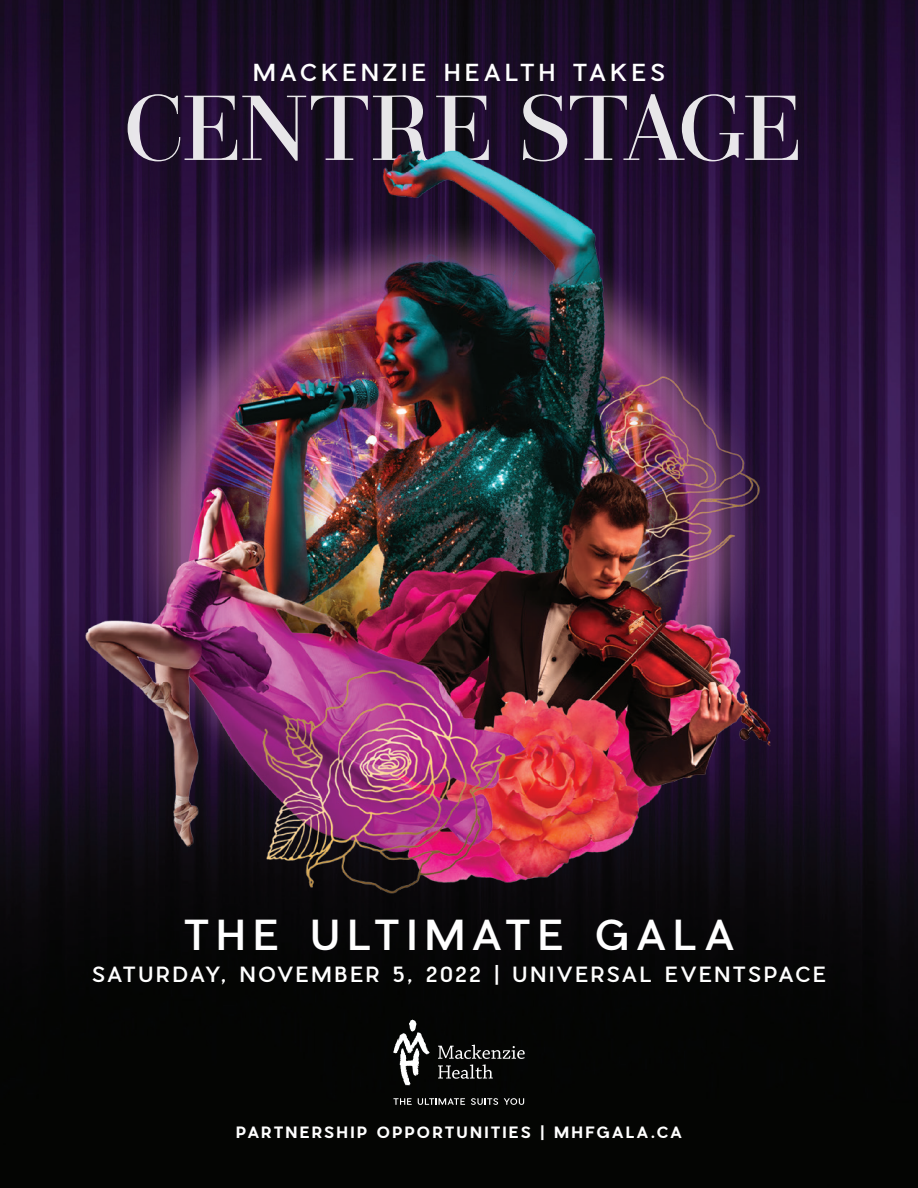
<style>
.page{position:relative;width:918px;height:1188px;background:#fff}
.page>*{position:absolute;margin:0;border:0;box-sizing:border-box;transform-origin:0 0}
.t1{font:91.8px "Didonesque";letter-spacing:-.025em;color:#fff}
.t2{font:500 40.5px "Pier Sans";letter-spacing:.195em;color:#fff}
.t3{font:500 22.95px "Pier Sans";letter-spacing:.195em;color:#fff}
.t4{font:500 20.55px "Pier Sans";letter-spacing:.135em;color:#fff}
.t5{font:700 15.3px "Pier Sans";letter-spacing:.15em;color:#fff}
</style>
<div class="page">
<img style="left:0;top:0;width:918px;height:1188px">
<svg style="left:393px;top:1098px;width:19px;height:7px"></svg>
<svg style="left:418px;top:1098px;width:47px;height:7px"></svg>
<svg style="left:471px;top:1098px;width:27px;height:7px"></svg>
<svg style="left:504px;top:1098px;width:20px;height:7px"></svg>
<svg style="left:393px;top:1019px;width:37px;height:66px"></svg>
<svg style="left:438px;top:1045px;width:87px;height:34px"></svg>
<img style="left:37px;top:118px;width:844px;height:848px">
<p class="t3" style="left:253px;top:57px;width:413px">MACKENZIE HEALTH TAKES</p>
<h1 class="t1" style="left:124px;top:79px;width:679px">CENTRE STAGE</h1>
<p class="t2" style="left:184px;top:907px;width:552px">THE ULTIMATE GALA</p>
<p class="t4" style="left:92px;top:961px;width:735px">SATURDAY, NOVEMBER 5, 2022 | UNIVERSAL EVENTSPACE</p>
<p class="t5" style="left:236px;top:1122px;width:447px">PARTNERSHIP OPPORTUNITIES | MHFGALA.CA</p>
</div>
